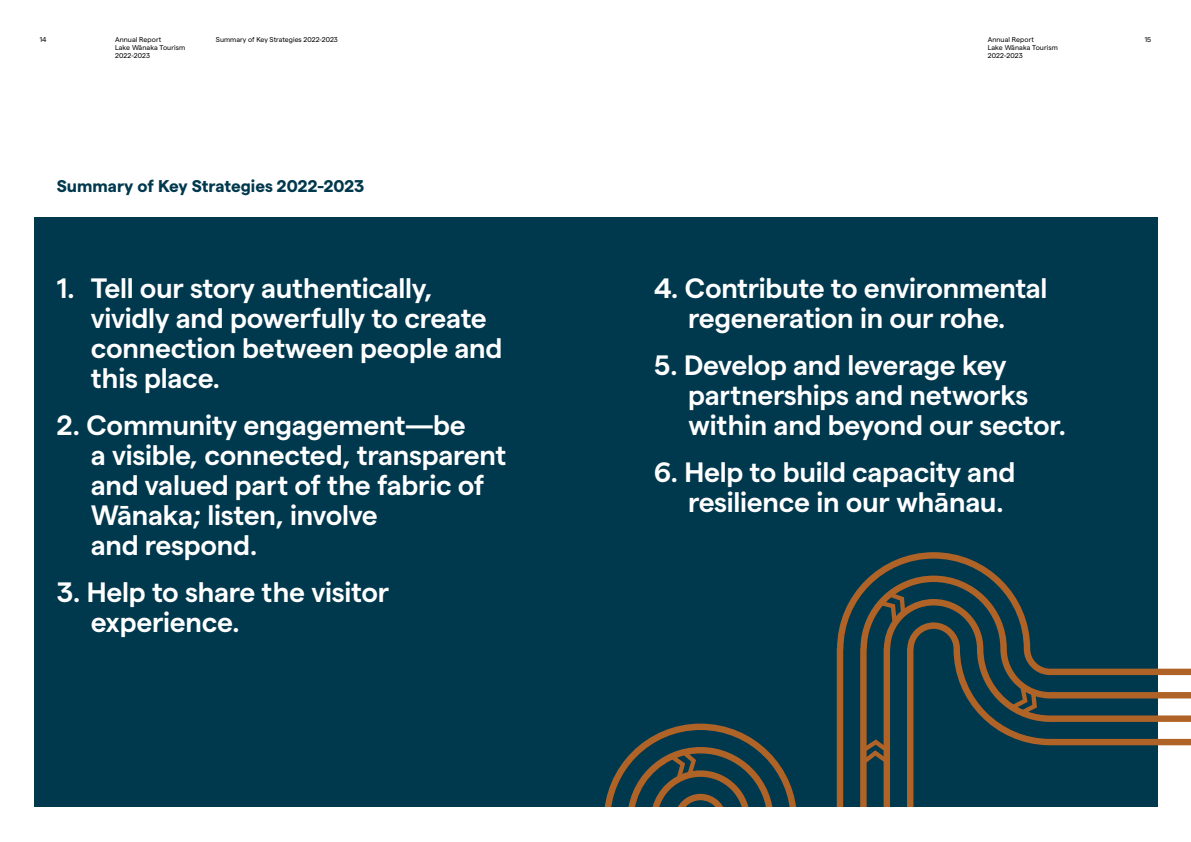
<style>
.page{position:relative;width:1191px;height:842px;background:#fff}
.page>*{position:absolute;margin:0;border:0;box-sizing:border-box;transform-origin:0 0}
.t1{font:600 28px/30px "Matter";letter-spacing:-.01em;color:#fff}
.t2{font:700 17px "Matter";color:#00384d}
.t3{font:7px/8.4px "Matter";letter-spacing:.01em;color:#000}
</style>
<div class="page">
<div style="left:34px;top:217px;width:1123px;height:589px;background:#00384d"></div>
<svg style="left:604px;top:552px;width:587px;height:254px"></svg>
<p class="t3" style="left:216px;top:34px;width:123px">Summary of Key Strategies 2022-2023</p>
<p class="t3" style="left:115px;top:34px;width:72px">Annual Report<br>Lake Wānaka Tourism<br>2022-2023</p>
<p class="t3" style="left:987px;top:34px;width:72px">Annual Report<br>Lake Wānaka Tourism<br>2022-2023</p>
<p class="t3" style="left:40px;top:34px;width:8px">14</p>
<p class="t3" style="left:1144px;top:34px;width:8px">15</p>
<p class="t2" style="left:57px;top:173px;width:309px">Summary of Key Strategies 2022-2023</p>
<p class="t1" style="left:91px;top:271px;width:413px;text-indent:-34px">1. Tell our story authentically, vividly and powerfully to create connection between people and this place.</p>
<p class="t1" style="left:91px;top:408px;width:417px;text-indent:-34px">2. Community engagement—be<br>a visible, connected, transparent and valued part of the fabric of<br>Wānaka; listen, involve<br>and respond.</p>
<p class="t1" style="left:91px;top:575px;width:300px;text-indent:-34px">3. Help to share the visitor experience.</p>
<p class="t1" style="left:654px;top:271px;width:395px;text-align:center">4. Contribute to environmental regeneration in our rohe.</p>
<p class="t1" style="left:688px;top:348px;width:379px;text-indent:-34px">5. Develop and leverage key partnerships and networks within and beyond our sector.</p>
<p class="t1" style="left:688px;top:455px;width:329px;text-indent:-34px">6. Help to build capacity and resilience in our whānau.</p>
</div>
